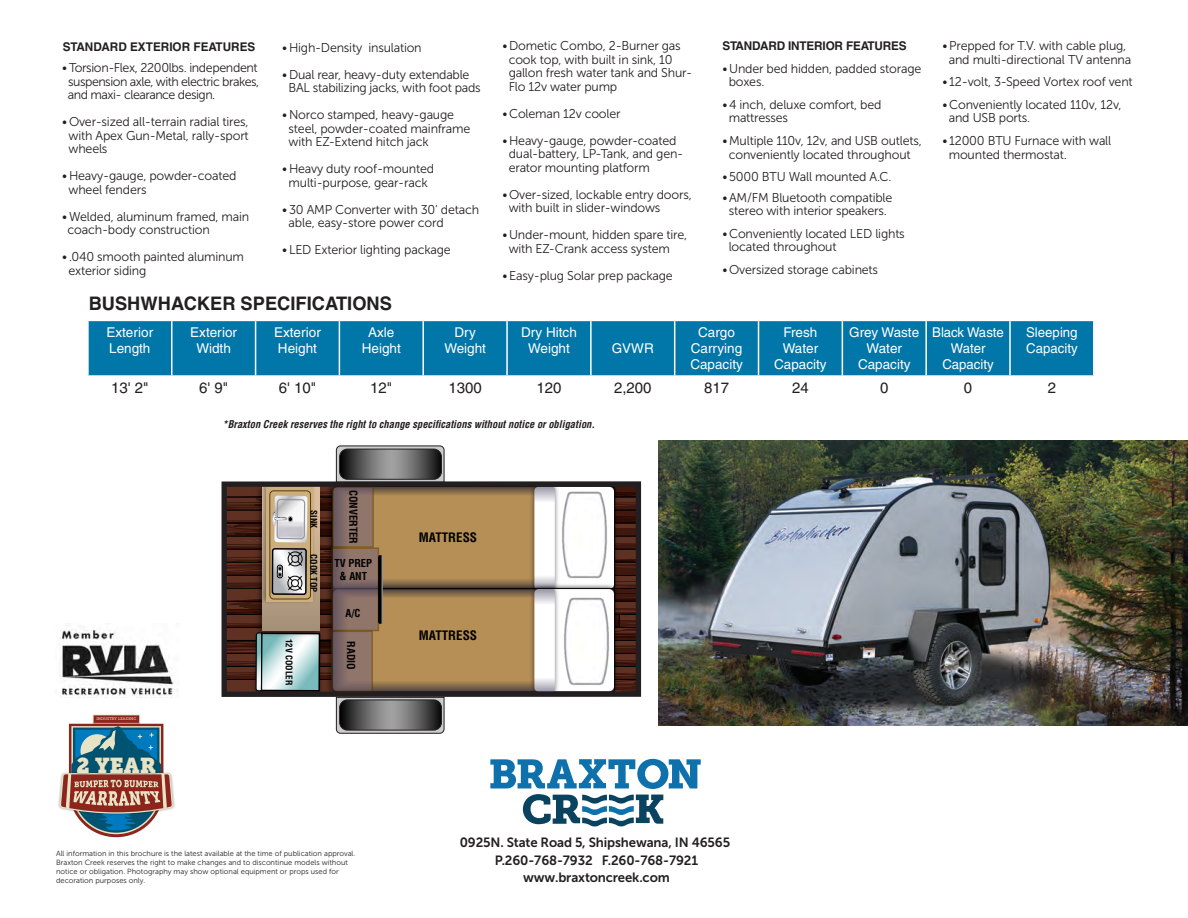
<style>
.page{position:relative;width:1188px;height:918px;background:#fff}
.page>*{position:absolute;margin:0;border:0;box-sizing:border-box;transform-origin:0 0}
.t1{font:21.45px "Museo Slab";color:#e6e3c6}
.t2{font:700 18.75px "Helvetica";color:#231f20}
.t3{font:15px "Helvetica";color:#231f20}
.t4{font:13.5px "Helvetica";color:#fff}
.t5{font:13.35px "Museo Sans 700";letter-spacing:-.01em;color:#231f20}
.t6{font:12.75px/13.5px "Museo Sans 300";letter-spacing:-.015em;color:#231f20}
.t7{font:700 condensed 12.75px "Helvetica";color:#000}
.t8{font:700 12px "Helvetica";letter-spacing:-.015em;color:#231f20}
.t9{font:700 condensed 10.65px/12.9px "Helvetica";color:#000;text-align:center}
.t10{font:italic 700 condensed 10.5px "Helvetica";color:#231f20}
.t11{font:700 condensed 8.85px "Helvetica";color:#000}
.t12{font:7.5px/9px "Museo Sans 300";color:#231f20}
.t13{font:3.9px "Museo Slab 500";color:#e6e3c6}
</style>
<div class="page">
<svg style="left:224px;top:445px;width:414px;height:289px"></svg>
<div style="left:339px;top:699px;width:103px;height:32px;border:1px solid #231f20;border-radius:8px"></div>
<img style="left:59px;top:630px;width:119px;height:68px">
<svg style="left:490px;top:759px;width:211px;height:67px"></svg>
<img style="left:58px;top:788px;width:117px;height:20px">
<svg style="left:60px;top:715px;width:113px;height:122px"></svg>
<img style="left:73px;top:752px;width:86px;height:30px">
<img style="left:659px;top:440px;width:529px;height:285px">
<div style="left:89px;top:321px;width:1004px;height:54px;background:#0076a9"></div>
<hr style="left:171px;top:321px;width:2px;height:54px;background:#fff">
<hr style="left:255px;top:321px;width:1px;height:54px;background:#fff">
<hr style="left:339px;top:321px;width:1px;height:54px;background:#fff">
<hr style="left:422px;top:321px;width:2px;height:54px;background:#fff">
<hr style="left:506px;top:321px;width:2px;height:54px;background:#fff">
<hr style="left:590px;top:321px;width:2px;height:54px;background:#fff">
<hr style="left:674px;top:321px;width:1px;height:54px;background:#fff">
<hr style="left:758px;top:321px;width:1px;height:54px;background:#fff">
<hr style="left:842px;top:321px;width:1px;height:54px;background:#fff">
<hr style="left:925px;top:321px;width:2px;height:54px;background:#fff">
<hr style="left:1009px;top:321px;width:2px;height:54px;background:#fff">
<p class="t8" style="left:63px;top:39px;width:194px">STANDARD EXTERIOR FEATURES</p>
<p class="t6" style="left:68px;top:61px;width:193px;text-align:justify;text-indent:-6px">• Torsion-Flex, 2200lbs. independent suspension axle, with electric brakes, and maxi- clearance design.</p>
<p class="t6" style="left:69px;top:115px;width:182px;text-align:justify;text-indent:-6px">• Over-sized all-terrain radial tires, with Apex Gun-Metal, rally-sport wheels</p>
<p class="t6" style="left:69px;top:169px;width:169px;text-indent:-6px">•Heavy-gauge, powder-coated wheel fenders</p>
<p class="t6" style="left:68px;top:210px;width:183px;text-indent:-5px">•Welded, aluminum framed, main coach-body construction</p>
<p class="t6" style="left:69px;top:250px;width:177px;text-indent:-6px">• .040 smooth painted aluminum exterior siding</p>
<p class="t6" style="left:282px;top:41px;width:141px">•High-Density insulation</p>
<p class="t6" style="left:289px;top:68px;width:194px;text-indent:-6px">• Dual rear, heavy-duty extendable<br>BAL stabilizing jacks, with foot pads</p>
<p class="t6" style="left:289px;top:108px;width:183px;text-indent:-6px">•Norco stamped, heavy-gauge steel, powder-coated mainframe with EZ-Extend hitch jack</p>
<p class="t6" style="left:282px;top:162px;width:153px;text-align:center">•Heavy duty roof-mounted multi-purpose, gear-rack</p>
<p class="t6" style="left:289px;top:203px;width:192px;text-indent:-6px">•30 AMP Converter with 30’ detach able, easy-store power cord</p>
<p class="t6" style="left:282px;top:243px;width:170px">• LED Exterior lighting package</p>
<p class="t2" style="left:89px;top:292px;width:305px">BUSHWHACKER SPECIFICATIONS</p>
<p class="t4" style="left:106px;top:324px;width:48px">Exterior</p>
<p class="t4" style="left:109px;top:341px;width:43px">Length</p>
<p class="t4" style="left:190px;top:324px;width:48px">Exterior</p>
<p class="t4" style="left:196px;top:341px;width:36px">Width</p>
<p class="t4" style="left:274px;top:324px;width:48px">Exterior</p>
<p class="t4" style="left:278px;top:341px;width:41px">Height</p>
<p class="t4" style="left:368px;top:324px;width:28px">Axle</p>
<p class="t4" style="left:362px;top:341px;width:41px">Height</p>
<p class="t4" style="left:454px;top:324px;width:23px">Dry</p>
<p class="t4" style="left:444px;top:341px;width:43px">Weight</p>
<p class="t6" style="left:509px;top:39px;width:185px;text-indent:-6px">•Dometic Combo, 2-Burner gas cook top, with built in sink, 10 gallon fresh water tank and Shur-<br>Flo 12v water pump</p>
<p class="t6" style="left:502px;top:107px;width:120px">•Coleman 12v cooler</p>
<p class="t6" style="left:509px;top:134px;width:176px;text-indent:-6px">•Heavy-gauge, powder-coated dual-battery, LP-Tank, and gen&shy;erator mounting platform</p>
<p class="t6" style="left:509px;top:188px;width:185px;text-indent:-6px">• Over-sized, lockable entry doors, with built in slider-windows</p>
<p class="t6" style="left:509px;top:228px;width:180px;text-indent:-6px">•Under-mount, hidden spare tire, with EZ-Crank access system</p>
<p class="t6" style="left:502px;top:269px;width:172px">•Easy-plug Solar prep package</p>
<p class="t8" style="left:722px;top:39px;width:186px">STANDARD INTERIOR FEATURES</p>
<p class="t6" style="left:729px;top:62px;width:194px;text-indent:-6px">•Under bed hidden, padded storage boxes.</p>
<p class="t6" style="left:729px;top:98px;width:154px;text-indent:-6px">•4 inch, deluxe comfort, bed mattresses</p>
<p class="t6" style="left:722px;top:134px;width:201px;text-align:center">•Multiple 110v, 12v, and USB outlets, conveniently located throughout</p>
<p class="t6" style="left:722px;top:170px;width:171px">•5000 BTU Wall mounted A.C.</p>
<p class="t6" style="left:722px;top:190px;width:171px;text-align:center">•AM/FM Bluetooth compatible stereo with interior speakers.</p>
<p class="t6" style="left:729px;top:227px;width:178px;text-indent:-6px">•Conveniently located LED lights located throughout</p>
<p class="t6" style="left:722px;top:263px;width:157px">• Oversized storage cabinets</p>
<p class="t6" style="left:942px;top:39px;width:190px;text-align:center">•Prepped for T.V. with cable plug, and multi-directional TV antenna</p>
<p class="t6" style="left:942px;top:75px;width:192px">• 12-volt, 3-Speed Vortex roof vent</p>
<p class="t6" style="left:949px;top:98px;width:174px;text-indent:-6px">•Conveniently located 110v, 12v, and USB ports.</p>
<p class="t6" style="left:949px;top:134px;width:164px;text-indent:-6px">• 12000 BTU Furnace with wall mounted thermostat.</p>
<p class="t4" style="left:521px;top:324px;width:57px">Dry Hitch</p>
<p class="t4" style="left:528px;top:341px;width:43px">Weight</p>
<p class="t4" style="left:612px;top:341px;width:43px">GVWR</p>
<p class="t4" style="left:698px;top:324px;width:38px">Cargo</p>
<p class="t4" style="left:691px;top:341px;width:53px">Carrying</p>
<p class="t4" style="left:690px;top:357px;width:54px">Capacity</p>
<p class="t4" style="left:783px;top:324px;width:35px">Fresh</p>
<p class="t4" style="left:783px;top:341px;width:37px">Water</p>
<p class="t4" style="left:774px;top:357px;width:54px">Capacity</p>
<p class="t4" style="left:849px;top:324px;width:71px">Grey Waste</p>
<p class="t4" style="left:867px;top:341px;width:37px">Water</p>
<p class="t4" style="left:858px;top:357px;width:54px">Capacity</p>
<p class="t4" style="left:932px;top:324px;width:73px">Black Waste</p>
<p class="t4" style="left:951px;top:341px;width:36px">Water</p>
<p class="t4" style="left:942px;top:357px;width:53px">Capacity</p>
<p class="t4" style="left:1026px;top:324px;width:53px">Sleeping</p>
<p class="t4" style="left:1026px;top:341px;width:53px">Capacity</p>
<p class="t3" style="left:111px;top:379px;width:39px">13' 2"</p>
<p class="t3" style="left:199px;top:379px;width:31px">6' 9"</p>
<p class="t3" style="left:279px;top:379px;width:39px">6' 10"</p>
<p class="t3" style="left:370px;top:379px;width:24px">12"</p>
<p class="t3" style="left:448px;top:379px;width:35px">1300</p>
<p class="t3" style="left:536px;top:379px;width:27px">120</p>
<p class="t3" style="left:614px;top:379px;width:39px">2,200</p>
<p class="t3" style="left:704px;top:379px;width:27px">817</p>
<p class="t3" style="left:792px;top:379px;width:18px">24</p>
<p class="t3" style="left:880px;top:379px;width:10px">0</p>
<p class="t3" style="left:964px;top:379px;width:10px">0</p>
<p class="t3" style="left:1048px;top:379px;width:10px">2</p>
<p class="t10" style="left:222px;top:417px;width:374px">*Braxton Creek reserves the right to change specifications without notice or obligation.</p>
<p class="t13" style="left:96px;top:717px;width:41px">INDUSTRY LEADING</p>
<p class="t1" style="left:76px;top:753px;width:81px">2 YEAR</p>
<p class="t11" style="left:294px;top:639px;width:48px;rotate:90deg">12V COOLER</p>
<p class="t11" style="left:319px;top:510px;width:19px;rotate:90deg">SINK</p>
<p class="t11" style="left:319px;top:554px;width:39px;rotate:90deg">COOK TOP</p>
<p class="t9" style="left:360px;top:490px;width:55px;rotate:90deg">CONVERTER</p>
<p class="t9" style="left:335px;top:556px;width:39px">TV PREP &amp; ANT</p>
<p class="t9" style="left:346px;top:607px;width:16px">A/C</p>
<p class="t9" style="left:358px;top:641px;width:30px;rotate:90deg">RADIO</p>
<p class="t12" style="left:56px;top:849px;width:301px">All information in this brochure is the latest available at the time of publication approval.</p>
<p class="t12" style="left:56px;top:858px;width:293px">Braxton Creek reserves the right to make changes and to discontinue models without notice or obligation. Photography may show optional equipment or props used for decoration purposes only.</p>
<p class="t7" style="left:419px;top:530px;width:60px">MATTRESS</p>
<p class="t7" style="left:419px;top:628px;width:60px">MATTRESS</p>
<p class="t5" style="left:460px;top:835px;width:272px">0925N. State Road 5, Shipshewana, IN 46565</p>
<p class="t5" style="left:495px;top:853px;width:205px">P.260-768-7932 F.260-768-7921</p>
<p class="t5" style="left:523px;top:870px;width:148px">www.braxtoncreek.com</p>
</div>
